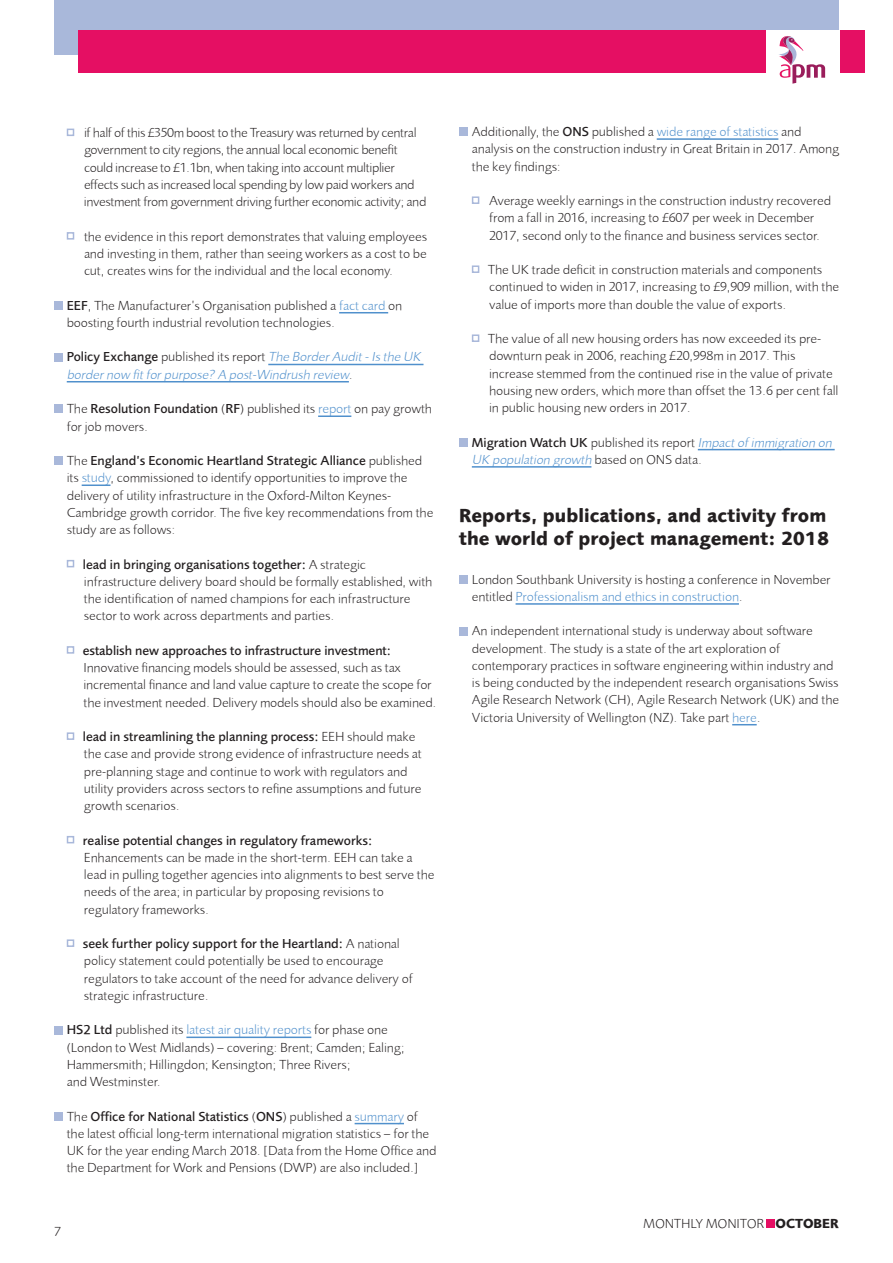
<style>
.page{position:relative;width:893px;height:1263px;background:#fff}
.page>*{position:absolute;margin:0;border:0;box-sizing:border-box;transform-origin:0 0}
.t1{font:700 19.5px/23.4px "Foundry Sans";color:#231f20}
.t2{font:300 13.5px/17.2px "Foundry Sans";color:#231f20}
.t3{font:300 13.5px/17.2px "Foundry Sans";letter-spacing:-.02em;color:#231f20}
.t4{font:italic 300 13.5px/17.2px "Foundry Sans";color:#5090cc}
.t5{font:500 13.5px "Foundry Sans";letter-spacing:-.005em;color:#231f20}
.s1{font-weight:500}
.s2{color:#5090cc}
.s3{font-weight:500;font-style:normal;color:#231f20}
.s4{font-style:normal;color:#231f20}
.s5{font-weight:700}
</style>
<div class="page">
<div style="left:54px;top:0;width:785px;height:54px;background:#a9b8da"></div>
<div style="left:78px;top:30px;width:787px;height:42px;background:#e50f63"></div>
<div style="left:766px;top:30px;width:74px;height:61px;background:#fff"></div>
<svg style="left:779px;top:36px;width:46px;height:48px"></svg>
<hr style="left:339px;top:312px;width:49px;height:1px;background:#5090cc">
<hr style="left:268px;top:364px;width:155px;height:1px;background:#5090cc">
<hr style="left:67px;top:381px;width:282px;height:1px;background:#5090cc">
<hr style="left:318px;top:415px;width:33px;height:2px;background:#5090cc">
<hr style="left:82px;top:484px;width:28px;height:2px;background:#5090cc">
<hr style="left:186px;top:1036px;width:125px;height:2px;background:#5090cc">
<hr style="left:355px;top:1123px;width:49px;height:1px;background:#5090cc">
<svg style="left:67px;top:129px;width:7px;height:7px"></svg>
<svg style="left:67px;top:232px;width:7px;height:8px"></svg>
<div style="left:54px;top:301px;width:9px;height:9px;background:#a9b8da"></div>
<div style="left:54px;top:353px;width:9px;height:8px;background:#a9b8da"></div>
<div style="left:54px;top:405px;width:9px;height:8px;background:#a9b8da"></div>
<div style="left:54px;top:456px;width:9px;height:9px;background:#a9b8da"></div>
<svg style="left:67px;top:560px;width:7px;height:7px"></svg>
<svg style="left:67px;top:646px;width:7px;height:8px"></svg>
<svg style="left:67px;top:732px;width:7px;height:8px"></svg>
<svg style="left:67px;top:836px;width:7px;height:7px"></svg>
<svg style="left:67px;top:939px;width:7px;height:8px"></svg>
<div style="left:54px;top:1026px;width:9px;height:8px;background:#a9b8da"></div>
<div style="left:54px;top:1112px;width:9px;height:8px;background:#a9b8da"></div>
<hr style="left:657px;top:138px;width:121px;height:2px;background:#5090cc">
<hr style="left:698px;top:449px;width:137px;height:1px;background:#5090cc">
<hr style="left:472px;top:466px;width:119px;height:2px;background:#5090cc">
<hr style="left:516px;top:603px;width:223px;height:2px;background:#5090cc">
<svg style="left:732px;top:724px;width:25px;height:1px"></svg>
<div style="left:459px;top:128px;width:9px;height:8px;background:#a9b8da"></div>
<svg style="left:472px;top:196px;width:7px;height:8px"></svg>
<svg style="left:472px;top:265px;width:7px;height:8px"></svg>
<svg style="left:472px;top:334px;width:7px;height:8px"></svg>
<div style="left:459px;top:438px;width:9px;height:9px;background:#a9b8da"></div>
<div style="left:459px;top:575px;width:9px;height:9px;background:#a9b8da"></div>
<div style="left:459px;top:627px;width:9px;height:8px;background:#a9b8da"></div>
<div style="left:766px;top:1219px;width:9px;height:9px;background:#e50f63"></div>
<p class="t3" style="left:84px;top:124px;width:344px">if half of this £350m boost to the Treasury was returned by central government to city regions, the annual local economic benefit could increase to £1.1bn, when taking into account multiplier effects such as increased local spending by low paid workers and investment from government driving further economic activity; and</p>
<p class="t2" style="left:84px;top:228px;width:344px;text-align:justify">the evidence in this report demonstrates that valuing employees and investing in them, rather than seeing workers as a cost to be cut, creates wins for the individual and the local economy.</p>
<p class="t2" style="left:67px;top:297px;width:337px"><span class="s1">EEF</span>, The Manufacturer’s Organisation published a <span class="s2">fact card</span> on boosting fourth industrial revolution technologies.</p>
<p class="t4" style="left:67px;top:348px;width:358px"><span class="s3">Policy Exchange</span> <span class="s4">published its report</span> The BorderAudit-Is the UK bordernow fitforpurpose? A post-Windrush review<span class="s4">.</span></p>
<p class="t2" style="left:67px;top:400px;width:367px">The <span class="s1">Resolution Foundation</span> (<span class="s1">RF</span>) published its <span class="s2">report</span> on pay growth for job movers.</p>
<p class="t2" style="left:67px;top:452px;width:368px">The <span class="s1">England’s Economic Heartland Strategic Alliance</span> published its <span class="s2">study</span>, commissioned to identify opportunities to improve the delivery of utility infrastructure in the Oxford-Milton Keynes-Cambridge growth corridor. The five key recommendations from the study are as follows:</p>
<p class="t2" style="left:83px;top:555px;width:351px"><span class="s1">lead in bringing organisations together:</span> A strategic infrastructure delivery board should be formally established, with the identification of named champions for each infrastructure sector to work across departments and parties.</p>
<p class="t5" style="left:83px;top:642px;width:310px">establish new approaches to infrastructure investment:</p>
<p class="t2" style="left:84px;top:659px;width:354px">Innovative financing models should be assessed, such as tax incremental finance and land value capture to create the scope for the investment needed. Delivery models should also be examined.</p>
<p class="t2" style="left:83px;top:728px;width:340px"><span class="s1">lead in streamlining the planning process:</span> EEH should make the case and provide strong evidence of infrastructure needs at pre-planning stage and continue to work with regulators and utility providers across sectors to refine assumptions and future growth scenarios.</p>
<p class="t5" style="left:83px;top:832px;width:291px">realise potential changes in regulatory frameworks:</p>
<p class="t2" style="left:84px;top:849px;width:352px">Enhancements can be made in the short-term. EEH can take a lead in pulling together agencies into alignments to best serve the needs of the area; in particular by proposing revisions to regulatory frameworks.</p>
<p class="t2" style="left:83px;top:935px;width:331px"><span class="s1">seek further policy support for the Heartland:</span> A national policy statement could potentially be used to encourage regulators to take account of the need for advance delivery of strategic infrastructure.</p>
<p class="t2" style="left:67px;top:1021px;width:339px"><span class="s1">HS2 Ltd</span> published its <span class="s2">latest air quality reports</span> for phase one (London to West Midlands) – covering: Brent; Camden; Ealing; Hammersmith; Hillingdon; Kensington; Three Rivers;<br>and Westminster.</p>
<p class="t2" style="left:67px;top:1107px;width:371px">The <span class="s1">Office for National Statistics</span> (<span class="s1">ONS</span>) published a <span class="s2">summary</span> of the latest official long-term international migration statistics – for the UK for the year ending March 2018. [Data from the Home Office and the Department for Work and Pensions (DWP) are also included.]</p>
<p class="t2" style="left:54px;top:1223px;width:8px">7</p>
<p class="t2" style="left:472px;top:123px;width:369px">Additionally, the <span class="s1">ONS</span> published a <span class="s2">wide range of statistics</span> and analysis on the construction industry in Great Britain in 2017. Among the key findings:</p>
<p class="t2" style="left:489px;top:192px;width:343px">Average weekly earnings in the construction industry recovered from a fall in 2016, increasing to £607 per week in December<br>2017, second only to the finance and business services sector.</p>
<p class="t2" style="left:488px;top:261px;width:353px">The UK trade deficit in construction materials and components continued to widen in 2017, increasing to £9,909 million, with the value of imports more than double the value of exports.</p>
<p class="t2" style="left:488px;top:330px;width:352px">The value of all new housing orders has now exceeded its pre&shy;downturn peak in 2006, reaching £20,998m in 2017. This increase stemmed from the continued rise in the value of private housing new orders, which more than offset the 13.6 per cent fall in public housing new orders in 2017.</p>
<p class="t4" style="left:472px;top:433px;width:364px"><span class="s3">Migration Watch UK</span> <span class="s4">published its report</span> Impactof immigration on<br>UK population growth <span class="s4">b as e d o n O N S d at a .</span></p>
<h1 class="t1" style="left:459px;top:503px;width:372px">Reports, publications, and activity from the world of project management: 2018</h1>
<p class="t2" style="left:472px;top:570px;width:360px">London Southbank University is hosting a conference in November entitled <span class="s2">Professionalism and ethics in construction</span>.</p>
<p class="t2" style="left:472px;top:622px;width:369px">An independent international study is underway about software development. The study is a state of the art exploration of contemporary practices in software engineering within industry and is being conducted by the independent research organisations Swiss Agile Research Network (CH), Agile Research Network (UK) and the Victoria University of Wellington (NZ). Take part <span class="s2">here</span>.</p>
<p class="t2" style="left:643px;top:1215px;width:197px">MONTHLY MONITOR <span class="s5">OCTOBER</span></p>
</div>
